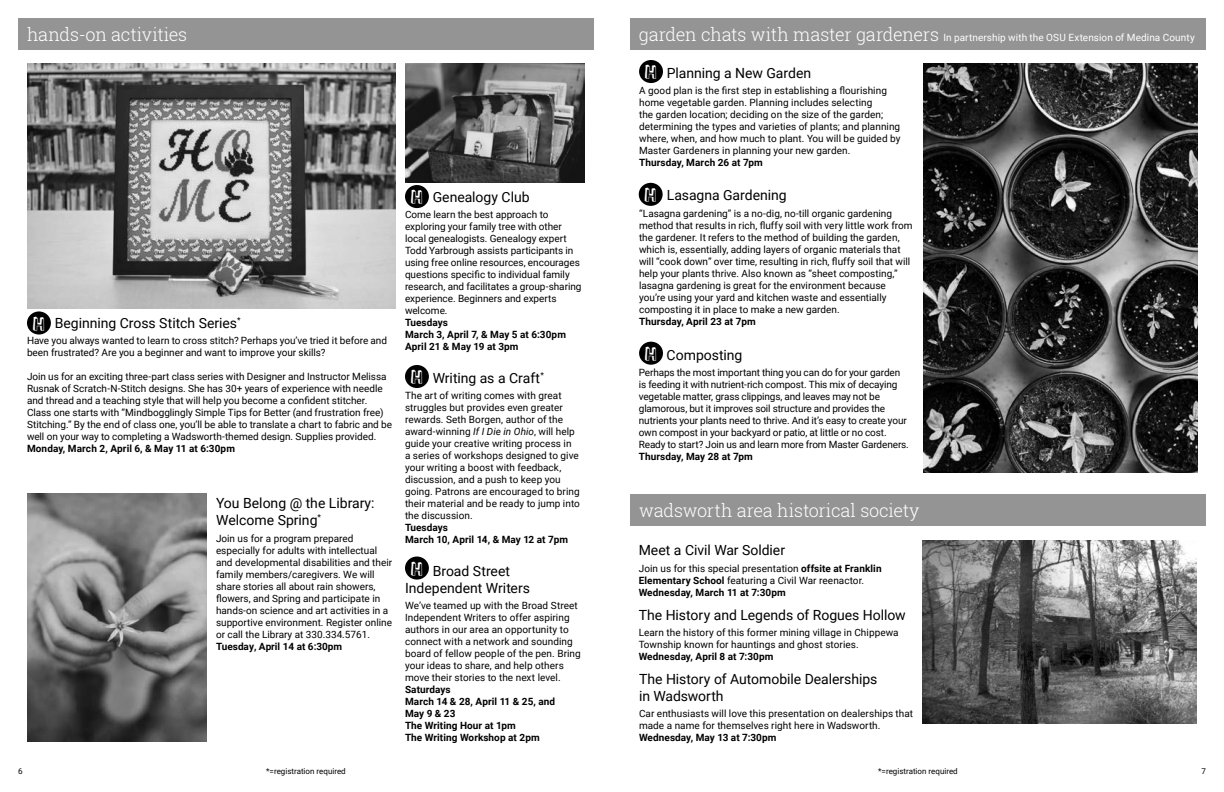
<style>
.page{position:relative;width:1224px;height:792px;background:#fff}
.page>*{position:absolute;margin:0;border:0;box-sizing:border-box;transform-origin:0 0}
.t1{font:19px "Blockhead OT Dark Side";color:#fff}
.t2{font:300 18px "Roboto Slab";letter-spacing:-.01em;color:#fff}
.t3{font:14px/16.8px "Roboto";color:#000}
.t4{font:10px/12px "Roboto";color:#000}
.t5{font:700 10px/12px "Roboto";letter-spacing:.01em;color:#000}
.t6{font:10px "Roboto";letter-spacing:.01em;color:#fff}
.t7{font:8px "Roboto";color:#000}
.s1{font-style:italic}
.s2{font-family:"Roboto Slab";font-weight:300;font-size:18px}
.s3{font-weight:700}
</style>
<div class="page">
<img style="left:924px;top:63px;width:274px;height:409px">
<img style="left:922px;top:541px;width:275px;height:182px">
<div style="left:630px;top:495px;width:576px;height:31px;background:#949494"></div>
<div style="left:630px;top:18px;width:576px;height:32px;background:#949494"></div>
<img style="left:27px;top:63px;width:369px;height:246px">
<img style="left:405px;top:63px;width:180px;height:120px">
<div style="left:18px;top:18px;width:576px;height:32px;background:#949494"></div>
<img style="left:27px;top:494px;width:180px;height:247px">
<div style="left:405px;top:185px;width:24px;height:23px;background:#000;border-radius:50%"></div>
<div style="left:639px;top:60px;width:24px;height:23px;background:#000;border-radius:50%"></div>
<div style="left:639px;top:183px;width:24px;height:23px;background:#000;border-radius:50%"></div>
<div style="left:639px;top:342px;width:24px;height:23px;background:#000;border-radius:50%"></div>
<div style="left:405px;top:365px;width:24px;height:23px;background:#000;border-radius:50%"></div>
<div style="left:405px;top:557px;width:24px;height:23px;background:#000;border-radius:50%"></div>
<div style="left:27px;top:311px;width:24px;height:24px;background:#000;border-radius:50%"></div>
<h2 class="t2" style="left:27px;top:22px;width:162px">hands-on activities</h2>
<h1 class="t1" style="left:32px;top:313px;width:14px">H</h1>
<h3 class="t3" style="left:55px;top:314px;width:187px">Beginning Cross Stitch Series<sup>*</sup></h3>
<p class="t4" style="left:27px;top:334px;width:362px">Have you always wanted to learn to cross stitch? Perhaps you’ve tried it before and been frustrated? Are you a beginner and want to improve your skills?</p>
<p class="t4" style="left:27px;top:370px;width:367px">Join us for an exciting three-part class series with Designer and Instructor Melissa Rusnak of Scratch-N-Stitch designs. She has 30+ years of experience with needle and thread and a teaching style that will help you become a confident stitcher.<br>Class one starts with “Mindbogglingly Simple Tips for Better (and frustration free)<br>Stitching.” By the end of class one, you’ll be able to translate a chart to fabric and be well on your way to completing a Wadsworth-themed design. Supplies provided.</p>
<p class="t5" style="left:27px;top:442px;width:210px">Monday, March 2, April 6, &amp; May 11 at 6:30pm</p>
<h3 class="t3" style="left:216px;top:494px;width:160px">You Belong @ the Library:<br>Welcome Spring<sup>*</sup></h3>
<p class="t4" style="left:216px;top:532px;width:178px">Join us for a program prepared especially for adults with intellectual and developmental disabilities and their family members/caregivers. We will share stories all about rain showers, flowers, and Spring and participate in hands-on science and art activities in a supportive environment. Register online or call the Library at 330.334.5761.</p>
<p class="t5" style="left:216px;top:640px;width:128px">Tuesday, April 14 at 6:30pm</p>
<h1 class="t1" style="left:410px;top:187px;width:14px">H</h1>
<h3 class="t3" style="left:433px;top:188px;width:98px">Genealogy Club</h3>
<p class="t4" style="left:405px;top:208px;width:178px">Come learn the best approach to exploring your family tree with other local genealogists. Genealogy expert Todd Yarbrough assists participants in using free online resources, encourages questions specific to individual family research, and facilitates a group-sharing experience. Beginners and experts welcome.</p>
<p class="t5" style="left:405px;top:316px;width:163px">Tuesdays<br>March 3, April 7, &amp; May 5 at 6:30pm<br>April 21 &amp; May 19 at 3pm</p>
<h1 class="t1" style="left:410px;top:367px;width:14px">H</h1>
<h3 class="t3" style="left:433px;top:369px;width:113px">Writing as a Craft<sup>*</sup></h3>
<p class="t4" style="left:405px;top:389px;width:176px">The art of writing comes with great struggles but provides even greater rewards. Seth Borgen, author of the award-winning <span class="s1">If I Die in Ohio</span>, will help guide your creative writing process in<br>a series of workshops designed to give your writing a boost with feedback, discussion, and a push to keep you going. Patrons are encouraged to bring their material and be ready to jump into the discussion.</p>
<p class="t5" style="left:405px;top:521px;width:165px">Tuesdays<br>March 10, April 14, &amp; May 12 at 7pm</p>
<h1 class="t1" style="left:410px;top:559px;width:14px">H</h1>
<h3 class="t3" style="left:405px;top:562px;width:127px;text-align:center">Broad Street<br>Independent Writers</h3>
<p class="t4" style="left:405px;top:599px;width:177px">We’ve teamed up with the Broad Street Independent Writers to offer aspiring authors in our area an opportunity to connect with a network and sounding board of fellow people of the pen. Bring your ideas to share, and help others move their stories to the next level.</p>
<p class="t5" style="left:405px;top:683px;width:152px">Saturdays<br>March 14 &amp; 28, April 11 &amp; 25, and<br>May 9 &amp; 23<br>The Writing Hour at 1pm<br>The Writing Workshop at 2pm</p>
<p class="t6" style="left:639px;top:30px;width:557px"><span class="s2">garden chats with master gardeners</span> In partnership with the OSU Extension of Medina County</p>
<h3 class="t3" style="left:667px;top:64px;width:146px">Planning a New Garden</h3>
<p class="t4" style="left:639px;top:84px;width:263px">A good plan is the first step in establishing a flourishing home vegetable garden. Planning includes selecting<br>the garden location; deciding on the size of the garden; determining the types and varieties of plants; and planning where, when, and how much to plant. You will be guided by Master Gardeners in planning your new garden.</p>
<p class="t5" style="left:639px;top:156px;width:125px">Thursday, March 26 at 7pm</p>
<h3 class="t3" style="left:667px;top:187px;width:121px">Lasagna Gardening</h3>
<p class="t4" style="left:639px;top:207px;width:275px">“Lasagna gardening” is a no-dig, no-till organic gardening method that results in rich, fluffy soil with very little work from the gardener. It refers to the method of building the garden, which is, essentially, adding layers of organic materials that will “cook down” over time, resulting in rich, fluffy soil that will help your plants thrive. Also known as “sheet composting,” lasagna gardening is great for the environment because you’re using your yard and kitchen waste and essentially composting it in place to make a new garden.</p>
<p class="t5" style="left:639px;top:315px;width:118px">Thursday, April 23 at 7pm</p>
<h3 class="t3" style="left:667px;top:346px;width:77px">Composting</h3>
<p class="t4" style="left:639px;top:366px;width:272px">Perhaps the most important thing you can do for your garden is feeding it with nutrient-rich compost. This mix of decaying vegetable matter, grass clippings, and leaves may not be glamorous, but it improves soil structure and provides the nutrients your plants need to thrive. And it’s easy to create your own compost in your backyard or patio, at little or no cost.<br>Ready to start? Join us and learn more from Master Gardeners.</p>
<p class="t5" style="left:639px;top:450px;width:116px">Thursday, May 28 at 7pm</p>
<h1 class="t1" style="left:644px;top:62px;width:14px">H</h1>
<h1 class="t1" style="left:644px;top:185px;width:14px">H</h1>
<h1 class="t1" style="left:644px;top:344px;width:14px">H</h1>
<h2 class="t2" style="left:639px;top:498px;width:282px">wadsworth area historical society</h2>
<h3 class="t3" style="left:639px;top:542px;width:148px">Meet a Civil War Soldier</h3>
<p class="t4" style="left:639px;top:562px;width:244px">Join us for this special presentation <span class="s3">offsite at Franklin<br>Elementary School</span> featuring a Civil War reenactor.<br><span class="s3">Wednesday, March 11 at 7:30pm</span></p>
<h3 class="t3" style="left:639px;top:606px;width:269px">The History and Legends of Rogues Hollow</h3>
<p class="t4" style="left:639px;top:626px;width:261px">Learn the history of this former mining village in Chippewa<br>Township known for hauntings and ghost stories.</p>
<p class="t5" style="left:639px;top:650px;width:136px">Wednesday, April 8 at 7:30pm</p>
<h3 class="t3" style="left:639px;top:670px;width:240px">The History of Automobile Dealerships in Wadsworth</h3>
<p class="t4" style="left:639px;top:707px;width:276px">Car enthusiasts will love this presentation on dealerships that made a name for themselves right here in Wadsworth.</p>
<p class="t5" style="left:639px;top:731px;width:139px">Wednesday, May 13 at 7:30pm</p>
<p class="t7" style="left:266px;top:766px;width:81px">*=registration required</p>
<p class="t7" style="left:878px;top:766px;width:81px">*=registration required</p>
<p class="t7" style="left:18px;top:766px;width:6px">6</p>
<p class="t7" style="left:1202px;top:766px;width:6px">7</p>
</div>
